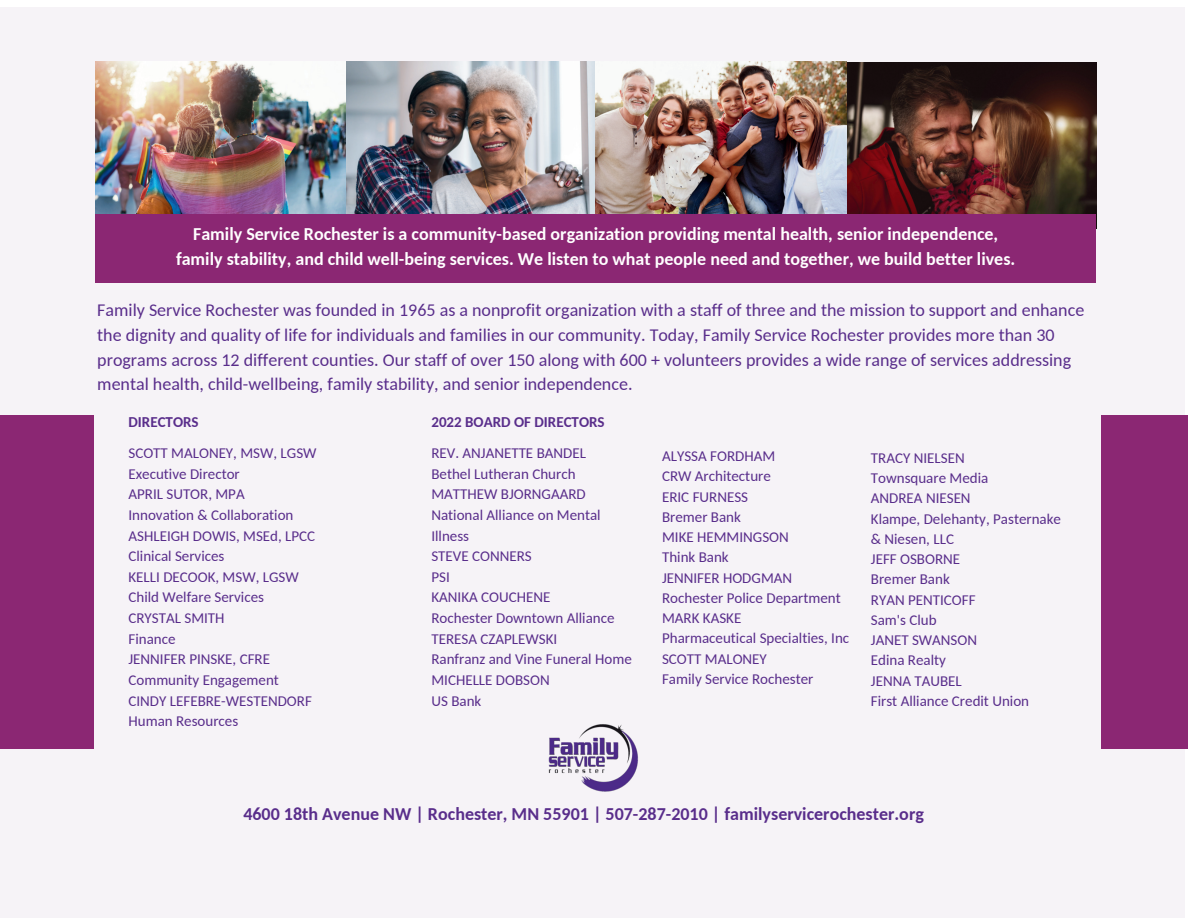
<style>
.page{position:relative;width:1188px;height:918px;background:#fff}
.page>*{position:absolute;margin:0;border:0;box-sizing:border-box;transform-origin:0 0}
.t1{font:18px/24.8px "Carlito";color:#592d8b}
.t2{font:700 18px/24.8px "Carlito";color:#fff;text-align:center}
.t3{font:700 18px "Carlito";color:#592d8b}
.t4{font:15px/20.5px "Carlito";color:#592d8b}
.t5{font:700 15px "Carlito";color:#592d8b}
</style>
<div class="page">
<div style="left:0;top:8px;width:1185px;height:910px;background:#f6f3f7"></div>
<img style="left:548px;top:724px;width:90px;height:68px">
<div style="left:0;top:415px;width:93px;height:334px;background:#8b2773"></div>
<div style="left:1101px;top:415px;width:87px;height:334px;background:#8b2773"></div>
<img style="left:95px;top:62px;width:1001px;height:152px">
<div style="left:95px;top:214px;width:1001px;height:68px;background:#8b2773"></div>
<p class="t2" style="left:176px;top:221px;width:841px">Family Service Rochester is a community-based organization providing mental health, senior independence, family stability, and child well-being services. We listen to what people need and together, we build better lives.</p>
<p class="t1" style="left:97px;top:297px;width:989px">Family Service Rochester was founded in 1965 as a nonprofit organization with a staff of three and the mission to support and enhance the dignity and quality of life for individuals and families in our community. Today, Family Service Rochester provides more than 30 programs across 12 different counties. Our staff of over 150 along with 600 + volunteers provides a wide range of services addressing mental health, child-wellbeing, family stability, and senior independence.</p>
<p class="t5" style="left:128px;top:412px;width:72px">DIRECTORS</p>
<p class="t4" style="left:128px;top:442px;width:190px">SCOTT MALONEY, MSW, LGSW<br>Executive Director<br>APRIL SUTOR, MPA<br>Innovation &amp; Collaboration<br>ASHLEIGH DOWIS, MSEd, LPCC<br>Clinical Services<br>KELLI DECOOK, MSW, LGSW<br>Child Welfare Services<br>CRYSTAL SMITH<br>Finance<br>JENNIFER PINSKE, CFRE<br>Community Engagement<br>CINDY LEFEBRE-WESTENDORF<br>Human Resources</p>
<p class="t5" style="left:431px;top:412px;width:175px">2022 BOARD OF DIRECTORS</p>
<p class="t4" style="left:431px;top:442px;width:202px">REV. ANJANETTE BANDEL<br>Bethel Lutheran Church<br>MATTHEW BJORNGAARD<br>National Alliance on Mental<br>Illness<br>STEVE CONNERS<br>PSI<br>KANIKA COUCHENE<br>Rochester Downtown Alliance<br>TERESA CZAPLEWSKI<br>Ranfranz and Vine Funeral Home<br>MICHELLE DOBSON<br>US Bank</p>
<p class="t4" style="left:662px;top:445px;width:189px">ALYSSA FORDHAM<br>CRW Architecture<br>ERIC FURNESS<br>Bremer Bank<br>MIKE HEMMINGSON<br>Think Bank<br>JENNIFER HODGMAN<br>Rochester Police Department<br>MARK KASKE<br>Pharmaceutical Specialties, Inc<br>SCOTT MALONEY<br>Family Service Rochester</p>
<p class="t4" style="left:871px;top:447px;width:192px">TRACY NIELSEN<br>Townsquare Media<br>ANDREA NIESEN<br>Klampe, Delehanty, Pasternake &amp; Niesen, LLC<br>JEFF OSBORNE<br>Bremer Bank<br>RYAN PENTICOFF<br>Sam's Club<br>JANET SWANSON<br>Edina Realty<br>JENNA TAUBEL<br>First Alliance Credit Union</p>
<p class="t3" style="left:243px;top:802px;width:682px">4600 18th Avenue NW | Rochester, MN 55901 | 507-287-2010 | familyservicerochester.org</p>
</div>
